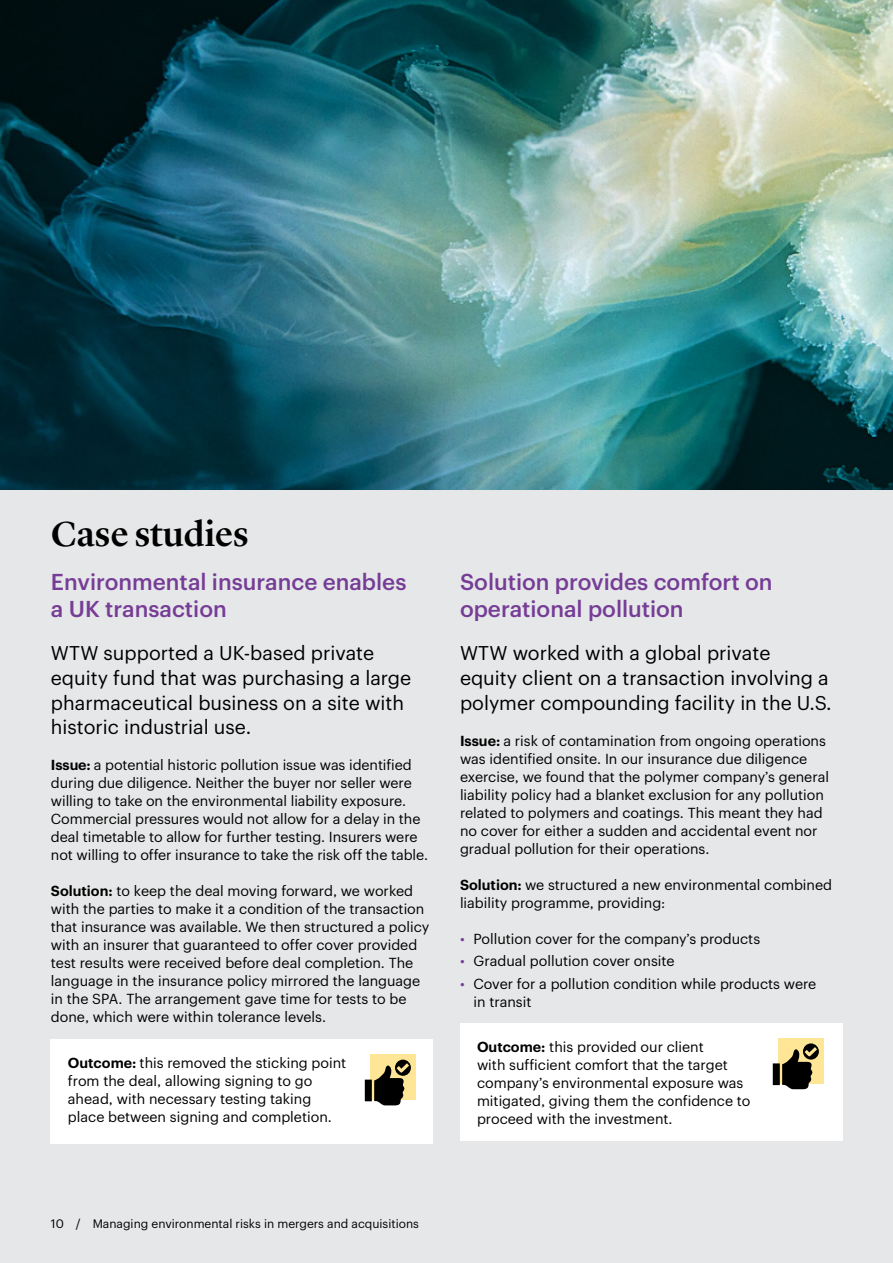
<style>
.page{position:relative;width:893px;height:1263px;background:#e6e7e8}
.page>*{position:absolute;margin:0;border:0;box-sizing:border-box;transform-origin:0 0}
.t1{font:500 36px "Lyon Display";color:#000}
.t2{font:500 22.5px/27px "Graphik";color:#763d97}
.t3{font:19.5px/24.8px "Graphik";color:#000}
.t4{font:14.25px/18px "Graphik";color:#000}
.t5{font:12px "Graphik";color:#000}
.s1{font-weight:600}
.s2{color:#763d97}
</style>
<div class="page">
<img style="left:0;top:0;width:893px;height:489px">
<div style="left:51px;top:1039px;width:382px;height:105px;background:#fff"></div>
<div style="left:371px;top:1054px;width:45px;height:46px;background:#ffe697"></div>
<svg style="left:365px;top:1059px;width:46px;height:46px"></svg>
<div style="left:460px;top:1023px;width:382px;height:118px;background:#fff"></div>
<div style="left:779px;top:1038px;width:45px;height:46px;background:#ffe697"></div>
<svg style="left:773px;top:1043px;width:46px;height:46px"></svg>
<h1 class="t1" style="left:51px;top:507px;width:199px">Case studies</h1>
<h2 class="t2" style="left:51px;top:567px;width:357px">Environmental insurance enables a UK transaction</h2>
<h3 class="t3" style="left:51px;top:639px;width:362px">WTW supported a UK-based private equity fund that was purchasing a large pharmaceutical business on a site with historic industrial use.</h3>
<p class="t4" style="left:51px;top:755px;width:379px"><span class="s1">Issue:</span> a potential historic pollution issue was identified during due diligence. Neither the buyer nor seller were willing to take on the environmental liability exposure.<br>Commercial pressures would not allow for a delay in the deal timetable to allow for further testing. Insurers were not willing to offer insurance to take the risk off the table.</p>
<p class="t4" style="left:51px;top:881px;width:380px"><span class="s1">Solution:</span> to keep the deal moving forward, we worked with the parties to make it a condition of the transaction that insurance was available. We then structured a policy with an insurer that guaranteed to offer cover provided test results were received before deal completion. The language in the insurance policy mirrored the language in the SPA. The arrangement gave time for tests to be done, which were within tolerance levels.</p>
<p class="t4" style="left:68px;top:1053px;width:280px"><span class="s1">Outcome:</span> this removed the sticking point from the deal, allowing signing to go ahead, with necessary testing taking place between signing and completion.</p>
<h2 class="t2" style="left:460px;top:567px;width:314px">Solution provides comfort on operational pollution</h2>
<h3 class="t3" style="left:460px;top:639px;width:373px">WTW worked with a global private equity client on a transaction involving a polymer compounding facility in the U.S.</h3>
<p class="t4" style="left:460px;top:730px;width:371px"><span class="s1">Issue:</span> a risk of contamination from ongoing operations was identified onsite. In our insurance due diligence exercise, we found that the polymer company’s general liability policy had a blanket exclusion for any pollution related to polymers and coatings. This meant they had no cover for either a sudden and accidental event nor gradual pollution for their operations.</p>
<p class="t4" style="left:460px;top:874px;width:374px"><span class="s1">Solution:</span> we structured a new environmental combined liability programme, providing:</p>
<p class="t4" style="left:460px;top:928px;width:302px"><span class="s2">•</span> Pollution cover for the company’s products</p>
<p class="t4" style="left:460px;top:951px;width:216px"><span class="s2">•</span> Gradual pollution cover onsite</p>
<p class="t4" style="left:473px;top:973px;width:344px;text-indent:-13px"><span class="s2">•</span> Cover for a pollution condition while products were in transit</p>
<p class="t4" style="left:477px;top:1037px;width:275px"><span class="s1">Outcome:</span> this provided our client<br>with sufficient comfort that the target company’s environmental exposure was mitigated, giving them the confidence to proceed with the investment.</p>
<p class="t5" style="left:51px;top:1215px;width:370px">10 / Managing environmental risks in mergers and acquisitions</p>
</div>
